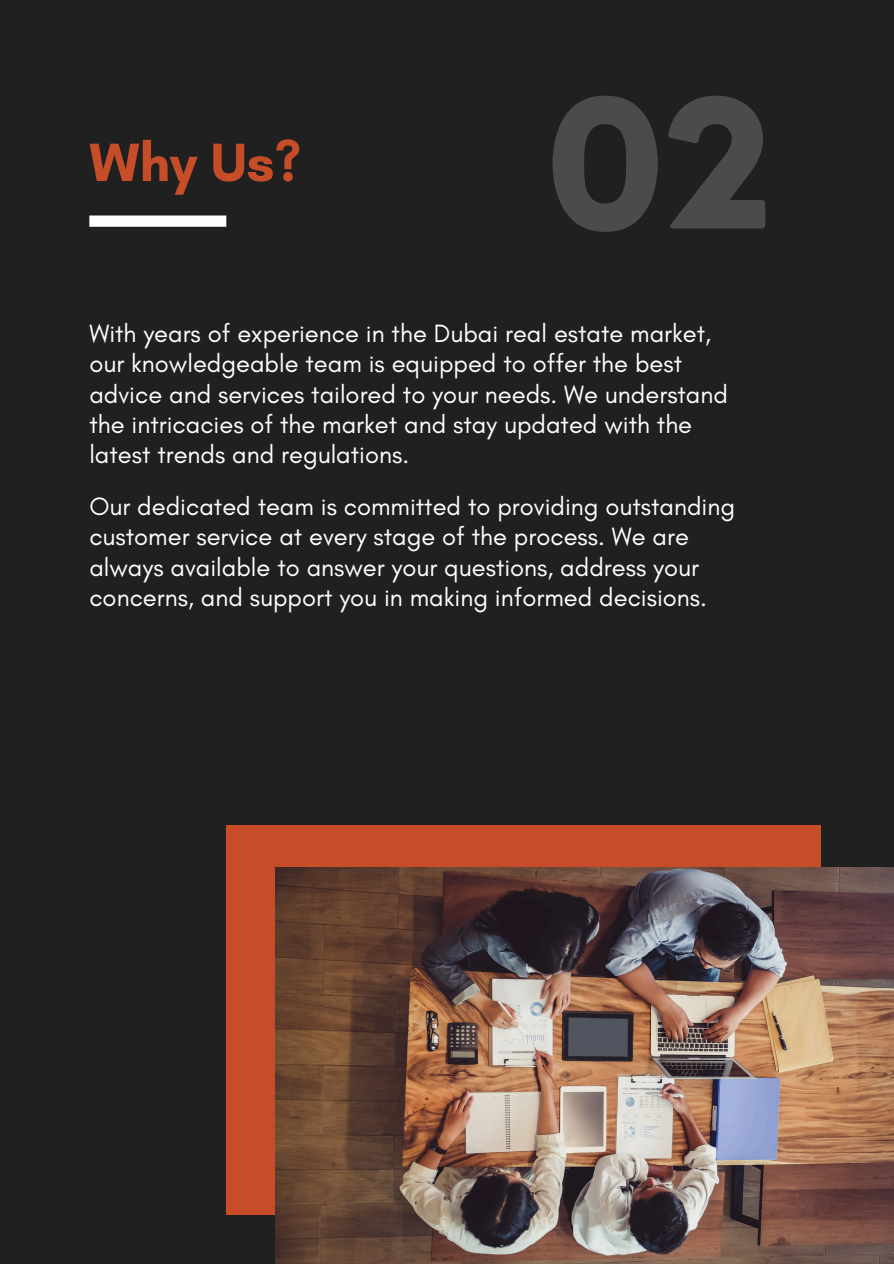
<style>
.page{position:relative;width:894px;height:1264px;background:#fff}
.page>*{position:absolute;margin:0;border:0;box-sizing:border-box;transform-origin:0 0}
.t1{font:800 172.35px "Nourd";color:#4b4b4b}
.t2{font:700 54.9px "Glacial Indifference";color:#c64d27}
.t3{font:25.5px/30.3px "Glacial Indifference";color:#fff}
</style>
<div class="page">
<div style="left:0;top:0;width:893px;height:1263px;background:#202020"></div>
<div style="left:226px;top:825px;width:594px;height:390px;background:#c64d27"></div>
<div style="left:89px;top:215px;width:137px;height:12px;background:#fff"></div>
<img style="left:275px;top:867px;width:618px;height:396px">
<p class="t2" style="left:89px;top:129px;width:213px">Why Us?</p>
<h1 class="t1" style="left:542px;top:56px;width:235px">02</h1>
<p class="t3" style="left:89px;top:317px;width:640px">With years of experience in the Dubai real estate market, our knowledgeable team is equipped to offer the best advice and services tailored to your needs. We understand the intricacies of the market and stay updated with the latest trends and regulations.</p>
<p class="t3" style="left:89px;top:490px;width:647px">Our dedicated team is committed to providing outstanding customer service at every stage of the process. We are always available to answer your questions, address your concerns, and support you in making informed decisions.</p>
</div>
